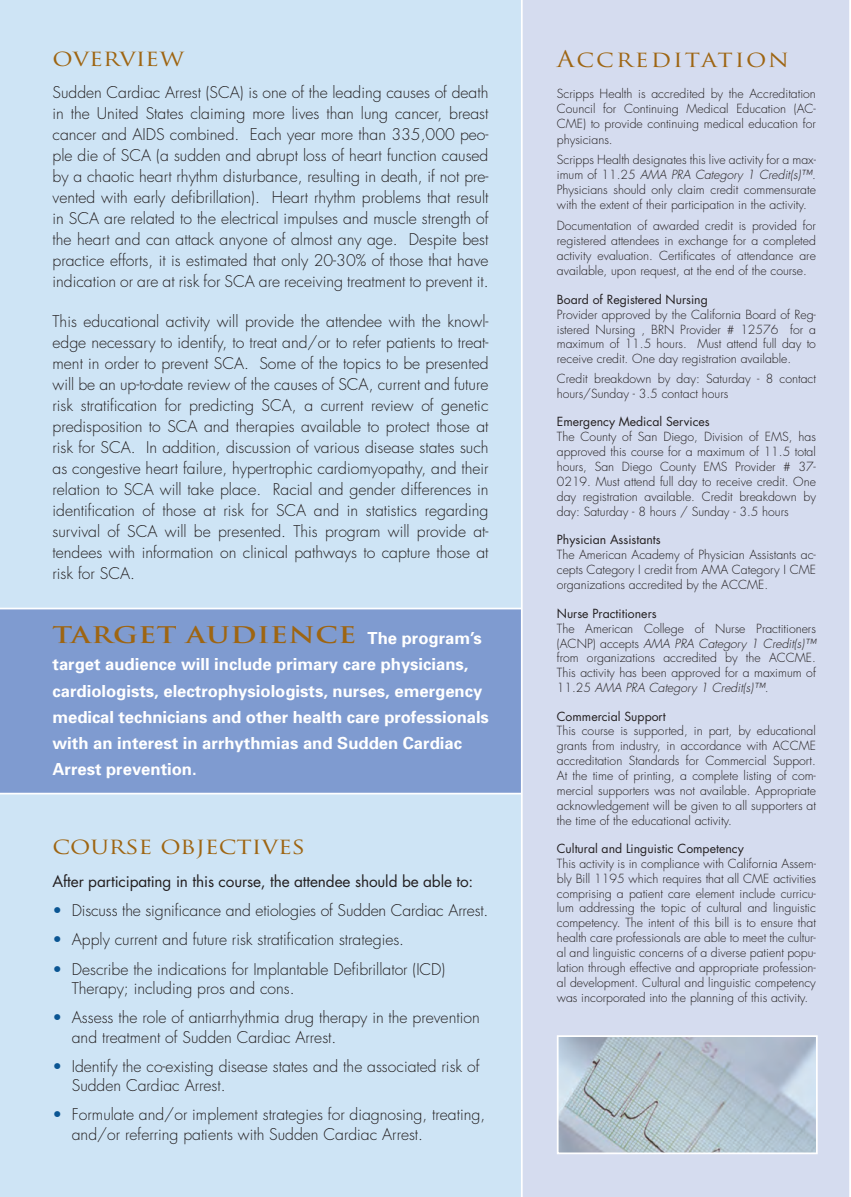
<style>
.page{position:relative;width:851px;height:1197px;background:#fff}
.page>*{position:absolute;margin:0;border:0;box-sizing:border-box;transform-origin:0 0}
.t1{font:22.4px "Trajan Pro";color:#9e6512;scale:1.12 1}
.t2{font:700 22.4px "Trajan Pro";letter-spacing:.02em;color:#9e6512;scale:1.25 1}
.t3{font:700 16.62px/26.2px "Univers";color:#fff}
.t4{font:300 15.75px/21px "Futura";color:#231f20}
.t5{font:15.4px "Futura";letter-spacing:-.01em;color:#231f20}
.t6{font:300 12.25px/14.9px "Futura";color:#231f20;text-align:justify}
.t7{font:12.25px "Futura";color:#231f20}
.s1{font-family:"Univers";font-size:16.62px;color:#fff}
.s2{color:#0a5593}
.s3{font-style:italic}
</style>
<div class="page">
<div style="left:0;top:0;width:537px;height:1197px;background:#cee4f5"></div>
<div style="left:0;top:608px;width:521px;height:186px;background:#7f9bd0"></div>
<div style="left:521px;top:0;width:329px;height:1197px;background:#d5dcef"></div>
<img style="left:560px;top:1038px;width:254px;height:113px">
<div style="left:557px;top:1035px;width:260px;height:119px;border:2px solid #fff"></div>
<h1 class="t1" style="left:53px;top:44px;width:119px">overview</h1>
<p class="t4" style="left:53px;top:82px;width:437px;text-align:justify">Sudden Cardiac Arrest (SCA) is one of the leading causes of death in the United States claiming more lives than lung cancer, breast cancer and AIDS combined. Each year more than 335,000 peo&shy;ple die of SCA (a sudden and abrupt loss of heart function caused by a chaotic heart rhythm disturbance, resulting in death, if not pre&shy;vented with early defibrillation). Heart rhythm problems that result in SCA are related to the electrical impulses and muscle strength of the heart and can attack anyone of almost any age. Despite best practice efforts, it is estimated that only 20-30% of those that have indication or are at risk for SCA are receiving treatment to prevent it.</p>
<p class="t4" style="left:53px;top:311px;width:437px;text-align:justify">This educational activity will provide the attendee with the knowl&shy;edge necessary to identify, to treat and/or to refer patients to treat&shy;ment in order to prevent SCA. Some of the topics to be presented will be an up-to-date review of the causes of SCA, current and future risk stratification for predicting SCA, a current review of genetic predisposition to SCA and therapies available to protect those at risk for SCA. In addition, discussion of various disease states such as congestive heart failure, hypertrophic cardiomyopathy, and their relation to SCA will take place. Racial and gender differences in identification of those at risk for SCA and in statistics regarding survival of SCA will be presented. This program will provide at&shy;tendees with information on clinical pathways to capture those at risk for SCA.</p>
<h1 class="t2" style="left:53px;top:621px;width:345px">TARGET AUDIENCE <span class="s1">The program’s</span></h1>
<p class="t3" style="left:53px;top:651px;width:438px">target audience will include primary care physicians, cardiologists, electrophysiologists, nurses, emergency medical technicians and other health care professionals with an interest in arrhythmias and Sudden Cardiac Arrest prevention.</p>
<h1 class="t1" style="left:53px;top:832px;width:227px">course objectives</h1>
<p class="t5" style="left:53px;top:871px;width:422px">After participating in this course, the attendee should be able to:</p>
<p class="t4" style="left:53px;top:900px;width:437px"><span class="s2">•</span> Discuss the significance and etiologies of Sudden Cardiac Arrest.</p>
<p class="t4" style="left:53px;top:930px;width:353px"><span class="s2">•</span> Apply current and future risk stratification strategies.</p>
<p class="t4" style="left:72px;top:960px;width:375px;line-height:19.2px;text-indent:-19px"><span class="s2">•</span> Describe the indications for Implantable Defibrillator (ICD)<br>Therapy; including pros and cons.</p>
<p class="t4" style="left:72px;top:1008px;width:409px;line-height:19.2px;text-indent:-19px"><span class="s2">•</span> Assess the role of antiarrhythmia drug therapy in the prevention and treatment of Sudden Cardiac Arrest.</p>
<p class="t4" style="left:72px;top:1057px;width:409px;line-height:19.2px;text-indent:-19px"><span class="s2">•</span> Identify the co-existing disease states and the associated risk of<br>Sudden Cardiac Arrest.</p>
<p class="t4" style="left:72px;top:1106px;width:415px;line-height:19.2px;text-indent:-19px"><span class="s2">•</span> Formulate and/or implement strategies for diagnosing, treating, and/or referring patients with Sudden Cardiac Arrest.</p>
<h1 class="t1" style="left:557px;top:44px;width:209px">Accreditation</h1>
<p class="t6" style="left:557px;top:86px;width:261px">Scripps Health is accredited by the Accreditation Council for Continuing Medical Education (AC-CME) to provide continuing medical education for physicians.</p>
<p class="t6" style="left:557px;top:152px;width:261px">Scripps Health designates this live activity for a max&shy;imum of 11.25 <span class="s3">AMA PRA Category 1 Credit(s)™</span>.<br>Physicians should only claim credit commensurate with the extent of their participation in the activity.</p>
<p class="t6" style="left:557px;top:218px;width:261px">Documentation of awarded credit is provided for registered attendees in exchange for a completed activity evaluation. Certificates of attendance are available, upon request, at the end of the course.</p>
<p class="t7" style="left:557px;top:291px;width:152px">Board of Registered Nursing</p>
<p class="t6" style="left:557px;top:307px;width:261px">Provider approved by the California Board of Reg&shy;istered Nursing , BRN Provider # 12576 for a maximum of 11.5 hours. Must attend full day to receive credit. One day registration available.</p>
<p class="t6" style="left:557px;top:372px;width:261px">Credit breakdown by day: Saturday - 8 contact hours/Sunday - 3.5 contact hours</p>
<p class="t7" style="left:557px;top:414px;width:154px">Emergency Medical Services</p>
<p class="t6" style="left:557px;top:430px;width:261px">The County of San Diego, Division of EMS, has approved this course for a maximum of 11.5 total hours, San Diego County EMS Provider # 37- 0219. Must attend full day to receive credit. One day registration available. Credit breakdown by day: Saturday - 8 hours / Sunday - 3.5 hours</p>
<p class="t7" style="left:557px;top:532px;width:105px">Physician Assistants</p>
<p class="t6" style="left:557px;top:547px;width:261px;line-height:15.4px">The American Academy of Physician Assistants ac&shy;cepts Category I credit from AMA Category I CME organizations accredited by the ACCME.</p>
<p class="t7" style="left:557px;top:605px;width:101px">Nurse Practitioners</p>
<p class="t6" style="left:557px;top:621px;width:261px">The American College of Nurse Practitioners (ACNP) accepts <span class="s3">AMA PRA Category 1 Credit(s)™ </span>from organizations accredited by the ACCME.<br>This activity has been approved for a maximum of 11.25 <span class="s3">AMA PRA Category 1 Credit(s)™.</span></p>
<p class="t7" style="left:557px;top:708px;width:111px">Commercial Support</p>
<p class="t6" style="left:557px;top:724px;width:261px">This course is supported, in part, by educational grants from industry, in accordance with ACCME accreditation Standards for Commercial Support.<br>At the time of printing, a complete listing of com&shy;mercial supporters was not available. Appropriate acknowledgement will be given to all supporters at the time of the educational activity.</p>
<p class="t7" style="left:557px;top:841px;width:188px">Cultural and Linguistic Competency</p>
<p class="t6" style="left:557px;top:856px;width:261px">This activity is in compliance with California Assem&shy;bly Bill 1195 which requires that all CME activities comprising a patient care element include curricu&shy;lum addressing the topic of cultural and linguistic competency. The intent of this bill is to ensure that health care professionals are able to meet the cultur&shy;al and linguistic concerns of a diverse patient popu&shy;lation through effective and appropriate profession&shy;al development. Cultural and linguistic competency was incorporated into the planning of this activity.</p>
</div>
